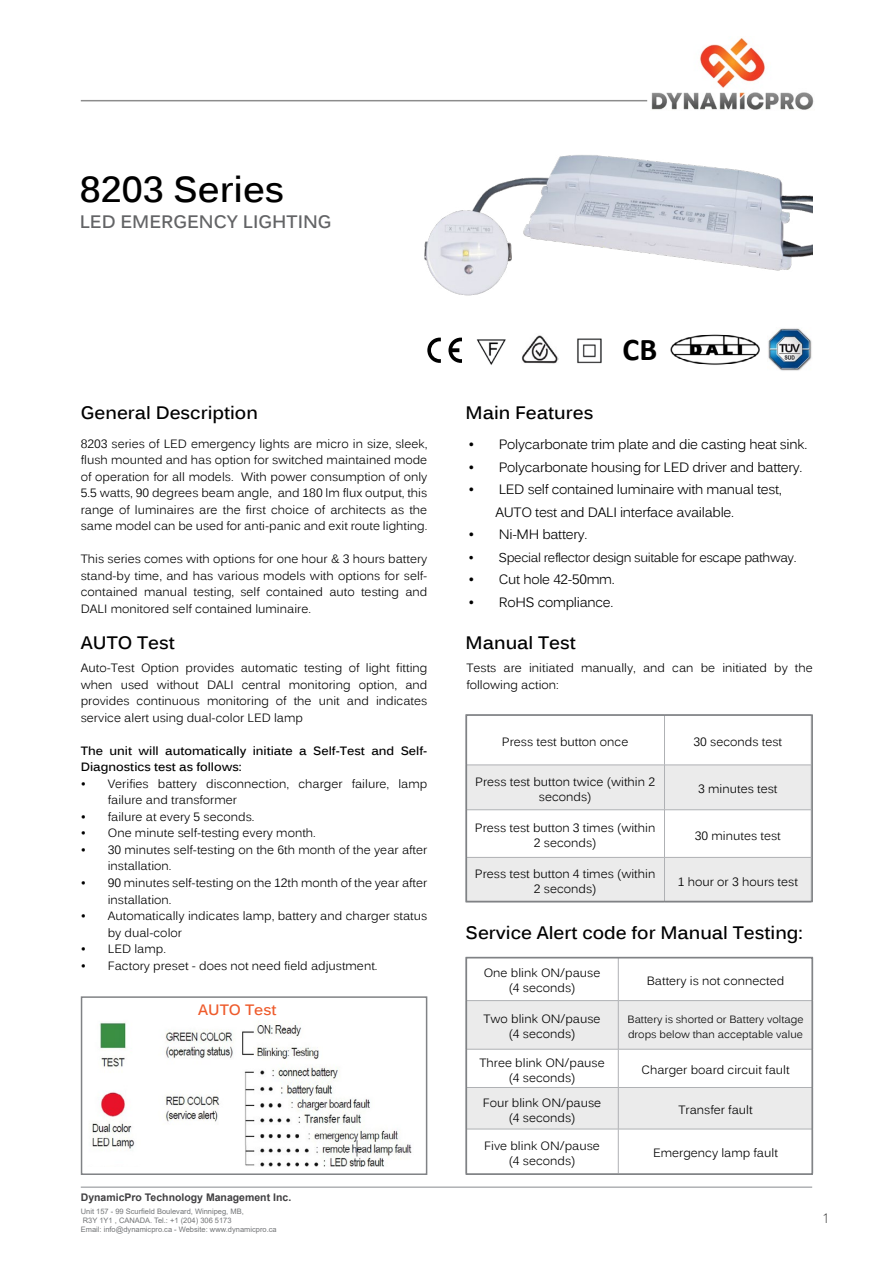
<style>
.page{position:relative;width:893px;height:1263px;background:#fff}
.page>*{position:absolute;margin:0;border:0;box-sizing:border-box;transform-origin:0 0}
.t1{font:700 36px "Kalinga";color:#000}
.t2{font:700 31.8px "Calibri";color:#000}
.t3{font:700 18px "Kalinga";color:#000}
.t4{font:700 18px "Kalinga";color:#636466}
.t5{font:700 15px "Kalinga";color:#ee5b2c}
.t6{font:13.5px/22.5px "Kalinga";letter-spacing:-.02em;color:#000}
.t7{font:100 condensed 13.5px "Helvetica Neue";color:#000}
.t8{font:12.75px "Kalinga";letter-spacing:-.03em;color:#000}
.t9{font:12px/16.5px "Kalinga";color:#000;text-align:center}
.t10{font:700 12px/16.5px "Kalinga";color:#000}
.t11{font:10.5px/15px "Kalinga";color:#000}
.t12{font:700 10.5px "Arial";color:#414042}
.t13{font:7.5px/9px "Arial";color:#737577}
</style>
<div class="page">
<hr style="left:81px;top:100px;width:566px;height:1px;background:#8c8c8c">
<hr style="left:81px;top:1186px;width:731px;height:2px;background:#afb1b4">
<img style="left:651px;top:38px;width:163px;height:72px">
<img style="left:670px;top:334px;width:90px;height:31px">
<img style="left:558px;top:338px;width:44px;height:26px">
<img style="left:768px;top:328px;width:44px;height:43px">
<svg style="left:427px;top:338px;width:14px;height:25px"></svg>
<svg style="left:448px;top:338px;width:14px;height:25px"></svg>
<img style="left:476px;top:339px;width:46px;height:26px">
<img style="left:522px;top:335px;width:36px;height:29px">
<img style="left:424px;top:155px;width:388px;height:141px">
<svg style="left:668px;top:219px;width:29px;height:25px"></svg>
<img style="left:92px;top:1021px;width:320px;height:145px">
<div style="left:81px;top:996px;width:346px;height:179px;border:2px solid #808285"></div>
<svg style="left:469px;top:764px;width:341px;height:47px"></svg>
<div style="left:469px;top:766px;width:341px;height:43px;background:#ebebeb"></div>
<div style="left:469px;top:858px;width:341px;height:41px;background:#ebebeb"></div>
<hr style="left:664px;top:857px;width:1px;height:45px;background:#afb1b4">
<hr style="left:664px;top:715px;width:1px;height:50px;background:#afb1b4">
<hr style="left:466px;top:765px;width:198px;height:1px;background:#afb1b4">
<hr style="left:664px;top:765px;width:147px;height:1px;background:#afb1b4">
<hr style="left:664px;top:765px;width:1px;height:44px;background:#afb1b4">
<hr style="left:466px;top:809px;width:198px;height:1px;background:#afb1b4">
<hr style="left:664px;top:809px;width:147px;height:1px;background:#afb1b4">
<hr style="left:664px;top:810px;width:1px;height:47px;background:#afb1b4">
<hr style="left:466px;top:857px;width:198px;height:1px;background:#afb1b4">
<hr style="left:664px;top:857px;width:147px;height:1px;background:#afb1b4">
<hr style="left:466px;top:902px;width:198px;height:1px;background:#afb1b4">
<hr style="left:664px;top:902px;width:147px;height:1px;background:#afb1b4">
<svg style="left:469px;top:960px;width:341px;height:212px"></svg>
<hr style="left:618px;top:1088px;width:1px;height:41px;background:#afb1b4">
<hr style="left:618px;top:1129px;width:1px;height:44px;background:#afb1b4">
<hr style="left:618px;top:957px;width:1px;height:43px;background:#afb1b4">
<hr style="left:466px;top:1000px;width:152px;height:1px;background:#afb1b4">
<hr style="left:618px;top:1000px;width:195px;height:1px;background:#afb1b4">
<hr style="left:618px;top:1001px;width:1px;height:48px;background:#afb1b4">
<hr style="left:466px;top:1049px;width:152px;height:1px;background:#afb1b4">
<hr style="left:618px;top:1049px;width:195px;height:1px;background:#afb1b4">
<hr style="left:618px;top:1049px;width:1px;height:38px;background:#afb1b4">
<hr style="left:466px;top:1087px;width:152px;height:1px;background:#afb1b4">
<hr style="left:618px;top:1087px;width:195px;height:1px;background:#afb1b4">
<hr style="left:466px;top:1129px;width:152px;height:1px;background:#afb1b4">
<hr style="left:618px;top:1129px;width:195px;height:1px;background:#afb1b4">
<div style="left:466px;top:714px;width:347px;height:188px;border:2px solid #808285"></div>
<div style="left:466px;top:957px;width:347px;height:218px;border:2px solid #808285"></div>
<h1 class="t1" style="left:80px;top:166px;width:206px">8203 Series</h1>
<h3 class="t4" style="left:80px;top:210px;width:253px">LED EMERGENCY LIGHTING</h3>
<h2 class="t2" style="left:623px;top:326px;width:36px">CB</h2>
<h3 class="t3" style="left:81px;top:401px;width:179px">General Description</h3>
<h3 class="t3" style="left:466px;top:401px;width:129px">Main Features</h3>
<p class="t9" style="left:81px;top:436px;width:348px;text-align:justify">8203 series of LED emergency lights are micro in size, sleek, flush mounted and has option for switched maintained mode of operation for all models. With power consumption of only 5.5 watts, 90 degrees beam angle, and 180 lm flux output, this range of luminaires are the first choice of architects as the same model can be used for anti-panic and exit route lighting.</p>
<p class="t9" style="left:81px;top:552px;width:348px;text-align:justify">This series comes with options for one hour &amp; 3 hours battery stand-by time, and has various models with options for self&shy;contained manual testing, self contained auto testing and DALI monitored self contained luminaire.</p>
<p class="t6" style="left:468px;top:435px;width:340px">• Polycarbonate trim plate and die casting heat sink.</p>
<p class="t6" style="left:468px;top:457px;width:336px">• Polycarbonate housing for LED driver and battery.</p>
<p class="t6" style="left:495px;top:480px;width:288px;text-indent:-27px">• LED self contained luminaire with manual test,<br>AUTO test and DALI interface available.</p>
<p class="t6" style="left:468px;top:525px;width:120px">• Ni-MH battery.</p>
<p class="t8" style="left:468px;top:549px;width:330px">• Special reflector design suitable for escape pathway.</p>
<p class="t6" style="left:468px;top:570px;width:148px">• Cut hole 42-50mm.</p>
<p class="t6" style="left:468px;top:592px;width:147px">• RoHS compliance.</p>
<h3 class="t3" style="left:81px;top:631px;width:96px">AUTO Test</h3>
<h3 class="t3" style="left:466px;top:631px;width:112px">Manual Test</h3>
<p class="t9" style="left:81px;top:661px;width:348px;text-align:justify">Auto-Test Option provides automatic testing of light fitting when used without DALI central monitoring option, and provides continuous monitoring of the unit and indicates service alert using dual-color LED lamp</p>
<p class="t10" style="left:81px;top:744px;width:348px">The unit will automatically initiate a Self-Test and Self-<br>Diagnostics test as follows:</p>
<p class="t9" style="left:108px;top:777px;width:321px;text-align:left;text-indent:-27px">• Verifies battery disconnection, charger failure, lamp failure and transformer</p>
<p class="t9" style="left:81px;top:810px;width:175px">• failure at every 5 seconds.</p>
<p class="t9" style="left:81px;top:826px;width:237px">• One minute self-testing every month.</p>
<p class="t9" style="left:108px;top:843px;width:321px;text-align:left;text-indent:-27px">• 30 minutes self-testing on the 6th month of the year after installation.</p>
<p class="t9" style="left:108px;top:876px;width:321px;text-align:left;text-indent:-27px">• 90 minutes self-testing on the 12th month of the year after installation.</p>
<p class="t9" style="left:108px;top:909px;width:321px;text-align:left;text-indent:-27px">• Automatically indicates lamp, battery and charger status by dual-color</p>
<p class="t9" style="left:81px;top:942px;width:87px">• LED lamp.</p>
<p class="t9" style="left:81px;top:958px;width:298px">• Factory preset - does not need field adjustment.</p>
<p class="t5" style="left:198px;top:1000px;width:80px">AUTO Test</p>
<p class="t12" style="left:81px;top:1190px;width:212px">DynamicPro Technology Management Inc.</p>
<p class="t13" style="left:81px;top:1207px;width:197px">Unit 157 - 99 Scurfield Boulevard, Winnipeg, MB,<br>R3Y 1Y1 , CANADA. Tel.: +1 (204) 306 5173<br>Email: info@dynamicpro.ca - Website: www.dynamicpro.ca</p>
<p class="t9" style="left:466px;top:661px;width:348px;text-align:left">Tests are initiated manually, and can be initiated by the following action:</p>
<p class="t9" style="left:502px;top:734px;width:128px">Press test button once</p>
<p class="t9" style="left:694px;top:734px;width:90px">30 seconds test</p>
<p class="t9" style="left:475px;top:775px;width:181px;line-height:15px">Press test button twice (within 2 seconds)</p>
<p class="t9" style="left:698px;top:782px;width:81px">3 minutes test</p>
<p class="t9" style="left:475px;top:821px;width:182px;line-height:15px">Press test button 3 times (within<br>2 seconds)</p>
<p class="t9" style="left:695px;top:828px;width:87px">30 minutes test</p>
<p class="t9" style="left:475px;top:868px;width:182px;line-height:15px">Press test button 4 times (within<br>2 seconds)</p>
<p class="t9" style="left:678px;top:874px;width:122px">1 hour or 3 hours test</p>
<h3 class="t3" style="left:466px;top:921px;width:339px">Service Alert code for Manual Testing:</h3>
<p class="t9" style="left:484px;top:967px;width:118px;line-height:15px">One blink ON/pause (4 seconds)</p>
<p class="t9" style="left:647px;top:973px;width:139px">Battery is not connected</p>
<p class="t9" style="left:483px;top:1013px;width:119px;line-height:15px">Two blink ON/pause (4 seconds)</p>
<p class="t11" style="left:627px;top:1012px;width:178px">Battery is shorted or Battery voltage drops below than acceptable value</p>
<p class="t9" style="left:479px;top:1056px;width:127px;line-height:15px">Three blink ON/pause (4 seconds)</p>
<p class="t9" style="left:641px;top:1063px;width:150px">Charger board circuit fault</p>
<p class="t9" style="left:483px;top:1096px;width:120px;line-height:15px">Four blink ON/pause (4 seconds)</p>
<p class="t9" style="left:678px;top:1103px;width:76px">Transfer fault</p>
<p class="t9" style="left:484px;top:1139px;width:117px;line-height:15px">Five blink ON/pause (4 seconds)</p>
<p class="t9" style="left:653px;top:1146px;width:126px">Emergency lamp fault</p>
<p class="t7" style="left:823px;top:1211px;width:8px">1</p>
</div>
